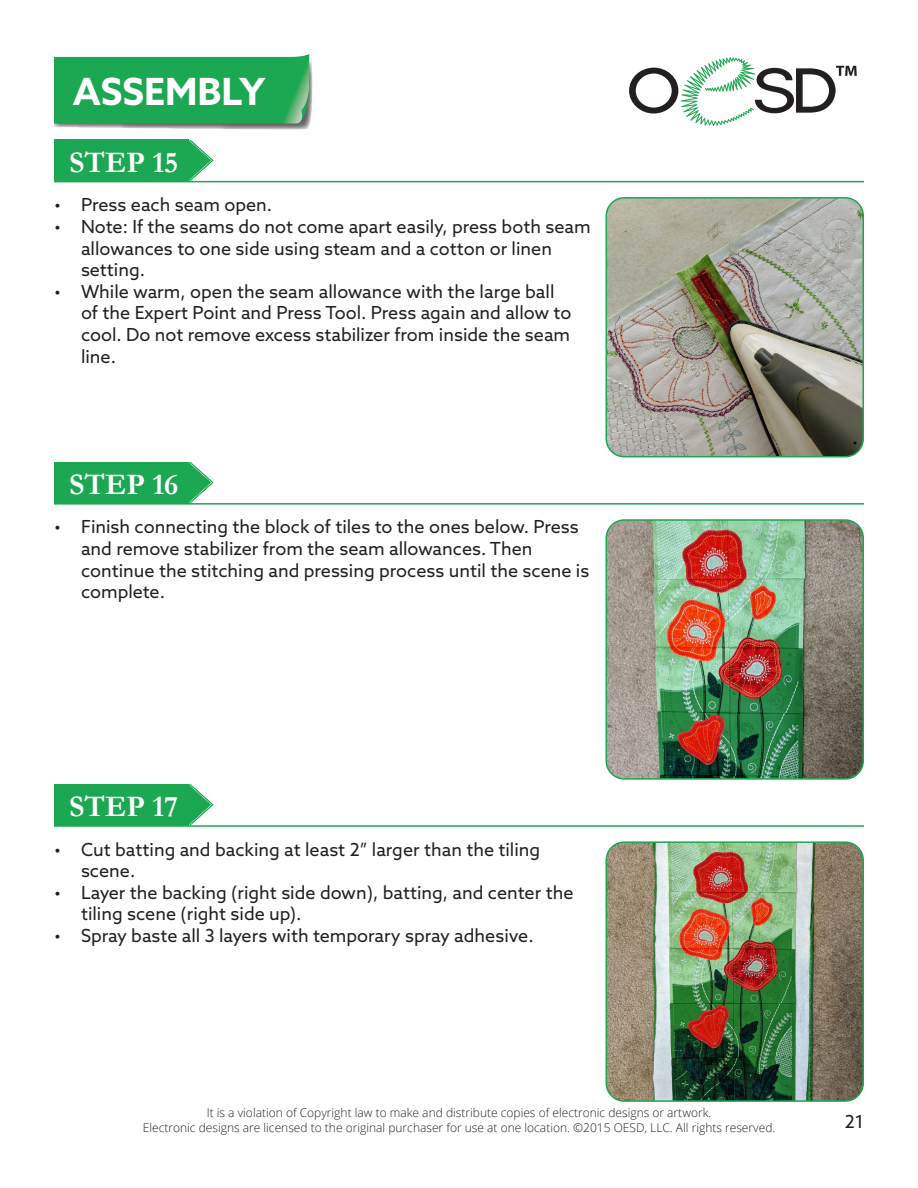
<style>
.page{position:relative;width:918px;height:1188px;background:#fff}
.page>*{position:absolute;margin:0;border:0;box-sizing:border-box;transform-origin:0 0}
.t1{font:700 37.5px "Azo Sans";color:#fff}
.t2{font:700 30px "Garamond";color:#fff}
.t3{font:18px/21.6px "Azo Sans";color:#231f20}
.t4{font:300 12px "Open Sans";color:#231f20}
</style>
<div class="page">
<svg style="left:629px;top:57px;width:228px;height:69px"></svg>
<hr style="left:54px;top:825px;width:810px;height:2px;background:#1ca752">
<hr style="left:54px;top:503px;width:810px;height:2px;background:#1ca752">
<hr style="left:54px;top:181px;width:810px;height:1px;background:#1ca752">
<div style="left:54px;top:784px;width:134px;height:41px;background:#1ca752"></div>
<svg style="left:188px;top:784px;width:25px;height:41px"></svg>
<div style="left:54px;top:462px;width:134px;height:41px;background:#1ca752"></div>
<svg style="left:188px;top:462px;width:25px;height:41px"></svg>
<div style="left:54px;top:140px;width:134px;height:41px;background:#1ca752"></div>
<svg style="left:188px;top:140px;width:25px;height:41px"></svg>
<img style="left:606px;top:198px;width:257px;height:259px">
<div style="left:606px;top:197px;width:258px;height:260px;border:2px solid #1ca752;border-radius:18px"></div>
<img style="left:606px;top:520px;width:255px;height:257px">
<div style="left:606px;top:519px;width:258px;height:261px;border:2px solid #1ca752;border-radius:18px"></div>
<img style="left:606px;top:844px;width:255px;height:257px">
<div style="left:606px;top:841px;width:258px;height:261px;border:2px solid #1ca752;border-radius:18px"></div>
<svg style="left:54px;top:54px;width:259px;height:76px;background:#36ab63"></svg>
<p class="t1" style="left:73px;top:67px;width:194px">ASSEMBLY</p>
<p class="t2" style="left:69px;top:142px;width:111px">STEP 15</p>
<p class="t2" style="left:152px;top:142px;width:22px">X</p>
<p class="t3" style="left:54px;top:194px;width:220px">• Press each seam open.</p>
<p class="t3" style="left:81px;top:215px;width:511px;text-indent:-27px">• Note: If the seams do not come apart easily, press both seam allowances to one side using steam and a cotton or linen setting.</p>
<p class="t3" style="left:81px;top:280px;width:492px;text-indent:-27px">• While warm, open the seam allowance with the large ball of the Expert Point and Press Tool. Press again and allow to cool. Do not remove excess stabilizer from inside the seam line.</p>
<p class="t2" style="left:69px;top:464px;width:111px">STEP 16</p>
<p class="t2" style="left:152px;top:464px;width:22px">X</p>
<p class="t3" style="left:81px;top:516px;width:510px;text-indent:-27px">• Finish connecting the block of tiles to the ones below. Press and remove stabilizer from the seam allowances. Then continue the stitching and pressing process until the scene is complete.</p>
<p class="t2" style="left:69px;top:786px;width:111px">STEP 17</p>
<p class="t2" style="left:152px;top:786px;width:22px">X</p>
<p class="t3" style="left:81px;top:838px;width:461px;text-indent:-27px">• Cut batting and backing at least 2” larger than the tiling scene.</p>
<p class="t3" style="left:81px;top:881px;width:494px;text-indent:-27px">• Layer the backing (right side down), batting, and center the tiling scene (right side up).</p>
<p class="t3" style="left:54px;top:925px;width:481px">• Spray baste all 3 layers with temporary spray adhesive.</p>
<p class="t4" style="left:207px;top:1105px;width:506px">It is a violation of Copyright law to make and distribute copies of electronic designs or artwork.</p>
<p class="t4" style="left:143px;top:1119px;width:634px">Electronic designs are licensed to the original purchaser for use at one location. ©2015 OESD, LLC. All rights reserved.</p>
<p class="t3" style="left:845px;top:1110px;width:21px">21</p>
</div>
